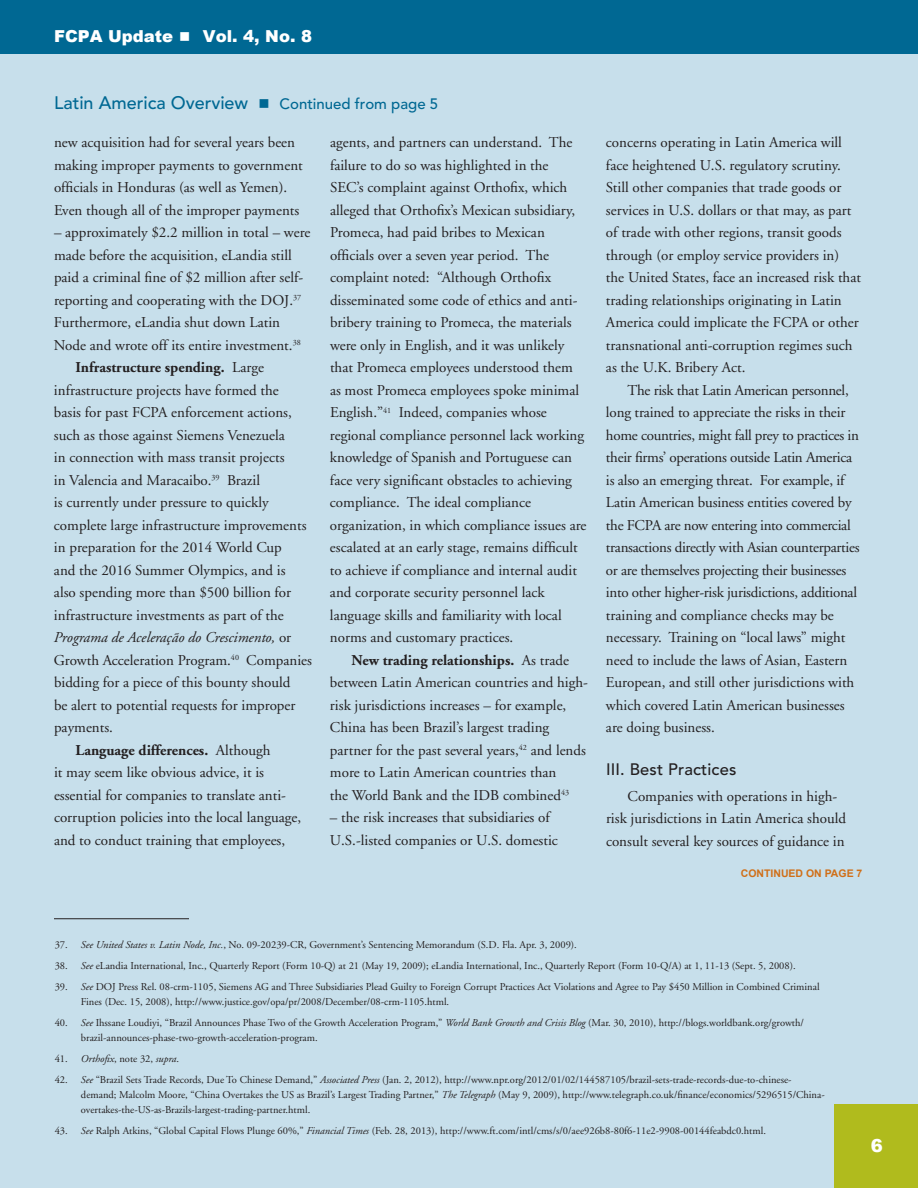
<style>
.page{position:relative;width:918px;height:1188px;background:#c7dfeb}
.page>*{position:absolute;margin:0;border:0;box-sizing:border-box;transform-origin:0 0}
.t1{font:500 18px "Avenir";color:#006893}
.t2{font:900 18px "Arial";color:#fff}
.t3{font:900 16.5px "Arial";color:#fff}
.t4{font:500 16.5px "Avenir";letter-spacing:.01em;color:#231f20}
.t5{font:15px/22.5px "Adobe Garamond";color:#231f20}
.t6{font:700 15px "Adobe Garamond";color:#231f20}
.t7{font:italic 15px "Adobe Garamond";color:#231f20}
.t8{font:10.5px/15px "Adobe Garamond";color:#231f20}
.t9{font:italic 10.5px "Adobe Garamond";color:#231f20}
.t10{font:700 10.5px "Arial";color:#d06f18}
.s1{font-size:15px}
.s2{font-weight:400}
.s3{font-style:normal}
.s4{font-weight:700}
.s5{font-style:italic}
</style>
<div class="page">
<div style="left:0;top:0;width:918px;height:54px;background:#006893"></div>
<div style="left:835px;top:1105px;width:83px;height:83px;background:#b0bb1d"></div>
<hr style="left:54px;top:918px;width:135px;height:1px;background:#231f20">
<p class="t3" style="left:54px;top:24px;width:260px">FCPA Update ■ Vol. 4, No. 8</p>
<p class="t1" style="left:54px;top:93px;width:386px">Latin America Overview ■ <span class="s1">Continued from page 5</span></p>
<p class="t5" style="left:54px;top:131px;width:250px">new acquisition had for several years been making improper payments to government officials in Honduras (as well as Yemen).<br>Even though all of the improper payments</p>
<p class="t5" style="left:54px;top:221px;width:258px">– approximately $2.2 million in total – were</p>
<p class="t5" style="left:54px;top:244px;width:239px">made before the acquisition, eLandia still</p>
<p class="t5" style="left:54px;top:266px;width:251px">paid a criminal fine of $2 million after self-</p>
<p class="t5" style="left:54px;top:289px;width:249px">reporting and cooperating with the DOJ.<sup>37</sup></p>
<p class="t5" style="left:54px;top:311px;width:228px">Furthermore, eLandia shut down Latin</p>
<p class="t5" style="left:54px;top:334px;width:248px">Node and wrote off its entire investment.<sup>38</sup></p>
<p class="t6" style="left:76px;top:359px;width:190px">Infrastructure spending. <span class="s2">Large</span></p>
<p class="t5" style="left:54px;top:379px;width:226px">infrastructure projects have formed the</p>
<p class="t5" style="left:54px;top:401px;width:239px">basis for past FCPA enforcement actions,</p>
<p class="t5" style="left:54px;top:424px;width:232px">such as those against Siemens Venezuela</p>
<p class="t5" style="left:54px;top:446px;width:232px">in connection with mass transit projects</p>
<p class="t5" style="left:54px;top:469px;width:208px">in Valencia and Maracaibo.<sup>39</sup> Brazil</p>
<p class="t5" style="left:54px;top:491px;width:216px">is currently under pressure to quickly</p>
<p class="t5" style="left:54px;top:514px;width:254px">complete large infrastructure improvements</p>
<p class="t5" style="left:54px;top:536px;width:229px">in preparation for the 2014 World Cup</p>
<p class="t5" style="left:54px;top:559px;width:233px">and the 2016 Summer Olympics, and is</p>
<p class="t5" style="left:54px;top:581px;width:239px">also spending more than $500 billion for</p>
<p class="t5" style="left:54px;top:604px;width:231px">infrastructure investments as part of the</p>
<p class="t7" style="left:54px;top:629px;width:239px">Programa de Aceleração do Crescimento, <span class="s3">or</span></p>
<p class="t5" style="left:54px;top:649px;width:260px">Growth Acceleration Program.<sup>40</sup> Companies</p>
<p class="t5" style="left:54px;top:671px;width:238px">bidding for a piece of this bounty should</p>
<p class="t5" style="left:54px;top:694px;width:243px">be alert to potential requests for improper</p>
<p class="t5" style="left:54px;top:716px;width:61px">payments.</p>
<p class="t6" style="left:76px;top:742px;width:197px">Language differences. <span class="s2">Although</span></p>
<p class="t5" style="left:54px;top:761px;width:212px">it may seem like obvious advice, it is</p>
<p class="t5" style="left:54px;top:784px;width:234px">essential for companies to translate anti-</p>
<p class="t5" style="left:54px;top:806px;width:249px">corruption policies into the local language,</p>
<p class="t5" style="left:54px;top:829px;width:233px">and to conduct training that employees,</p>
<p class="t5" style="left:330px;top:131px;width:258px">agents, and partners can understand. The failure to do so was highlighted in the<br>SEC’s complaint against Orthofix, which alleged that Orthofix’s Mexican subsidiary, Promeca, had paid bribes to Mexican officials over a seven year period. The complaint noted: “Although Orthofix disseminated some code of ethics and anti&shy;bribery training to Promeca, the materials were only in English, and it was unlikely that Promeca employees understood them as most Promeca employees spoke minimal English.”<sup>41</sup> Indeed, companies whose regional compliance personnel lack working knowledge of Spanish and Portuguese can face very significant obstacles to achieving compliance. The ideal compliance organization, in which compliance issues are escalated at an early stage, remains difficult to achieve if compliance and internal audit and corporate security personnel lack language skills and familiarity with local norms and customary practices.</p>
<p class="t5" style="left:330px;top:649px;width:260px;text-indent:22px"><span class="s4">New trading relationships.</span> As trade between Latin American countries and high&shy;risk jurisdictions increases – for example, China has been Brazil’s largest trading partner for the past several years,<sup>42</sup> and lends more to Latin American countries than<br>the World Bank and the IDB combined<sup>43</sup></p>
<p class="t5" style="left:330px;top:806px;width:229px">– the risk increases that subsidiaries of<br>U.S.-listed companies or U.S. domestic</p>
<p class="t5" style="left:606px;top:131px;width:257px">concerns operating in Latin America will face heightened U.S. regulatory scrutiny.<br>Still other companies that trade goods or services in U.S. dollars or that may, as part of trade with other regions, transit goods through (or employ service providers in) the United States, face an increased risk that trading relationships originating in Latin America could implicate the FCPA or other transnational anti-corruption regimes such as the U.K. Bribery Act.</p>
<p class="t5" style="left:606px;top:379px;width:255px;text-indent:22px">The risk that Latin American personnel, long trained to appreciate the risks in their home countries, might fall prey to practices in their firms’ operations outside Latin America is also an emerging threat. For example, if Latin American business entities covered by the FCPA are now entering into commercial transactions directly with Asian counterparties or are themselves projecting their businesses into other higher-risk jurisdictions, additional training and compliance checks may be necessary. Training on “local laws” might need to include the laws of Asian, Eastern European, and still other jurisdictions with which covered Latin American businesses are doing business.</p>
<p class="t4" style="left:606px;top:760px;width:132px">III. Best Practices</p>
<p class="t5" style="left:606px;top:785px;width:242px;text-indent:22px">Companies with operations in high&shy;risk jurisdictions in Latin America should consult several key sources of guidance in</p>
<p class="t10" style="left:741px;top:867px;width:123px">CONTINUED ON PAGE 7</p>
<p class="t8" style="left:55px;top:938px;width:524px">37. <span class="s5">See United States v. Latin Node, Inc.</span>, No. 09-20239-CR, Government’s Sentencing Memorandum (S.D. Fla. Apr. 3, 2009).</p>
<p class="t8" style="left:55px;top:959px;width:743px">38. <span class="s5">See</span> eLandia International, Inc., Quarterly Report (Form 10-Q) at 21 (May 19, 2009); eLandia International, Inc., Quarterly Report (Form 10-Q/A) at 1, 11-13 (Sept. 5, 2008).</p>
<p class="t8" style="left:81px;top:980px;width:740px;text-indent:-26px">39. <span class="s5">See</span> DOJ Press Rel. 08-crm-1105, Siemens AG and Three Subsidiaries Plead Guilty to Foreign Corrupt Practices Act Violations and Agree to Pay $450 Million in Combined Criminal<br>Fines (Dec. 15, 2008), http://www.justice.gov/opa/pr/2008/December/08-crm-1105.html.</p>
<p class="t8" style="left:81px;top:1016px;width:725px;text-indent:-26px">40. <span class="s5">See</span> Ihssane Loudiyi, “Brazil Announces Phase Two of the Growth Acceleration Program,” <span class="s5">World Bank Growth and Crisis Blog</span> (Mar. 30, 2010), http://blogs.worldbank.org/growth/ brazil-announces-phase-two-growth-acceleration-program.</p>
<p class="t9" style="left:55px;top:1053px;width:126px"><span class="s3">41.</span> Orthofix<span class="s3">, note 32,</span> supra<span class="s3">.</span></p>
<p class="t8" style="left:81px;top:1073px;width:745px;text-indent:-26px">42. <span class="s5">See</span> “Brazil Sets Trade Records, Due To Chinese Demand,” <span class="s5">Associated Press</span> (Jan. 2, 2012), http://www.npr.org/2012/01/02/144587105/brazil-sets-trade-records-due-to-chinese&shy;demand; Malcolm Moore, “China Overtakes the US as Brazil’s Largest Trading Partner,” <span class="s5">The Telegraph</span> (May 9, 2009), http://www.telegraph.co.uk/finance/economics/5296515/China&shy;overtakes-the-US-as-Brazils-largest-trading-partner.html.</p>
<p class="t8" style="left:55px;top:1124px;width:713px">43. <span class="s5">See</span> Ralph Atkins, “Global Capital Flows Plunge 60%,” <span class="s5">Financial Times</span> (Feb. 28, 2013), http://www.ft.com/intl/cms/s/0/aee926b8-80f6-11e2-9908-00144feabdc0.html.</p>
<p class="t2" style="left:871px;top:1132px;width:14px">6</p>
</div>
